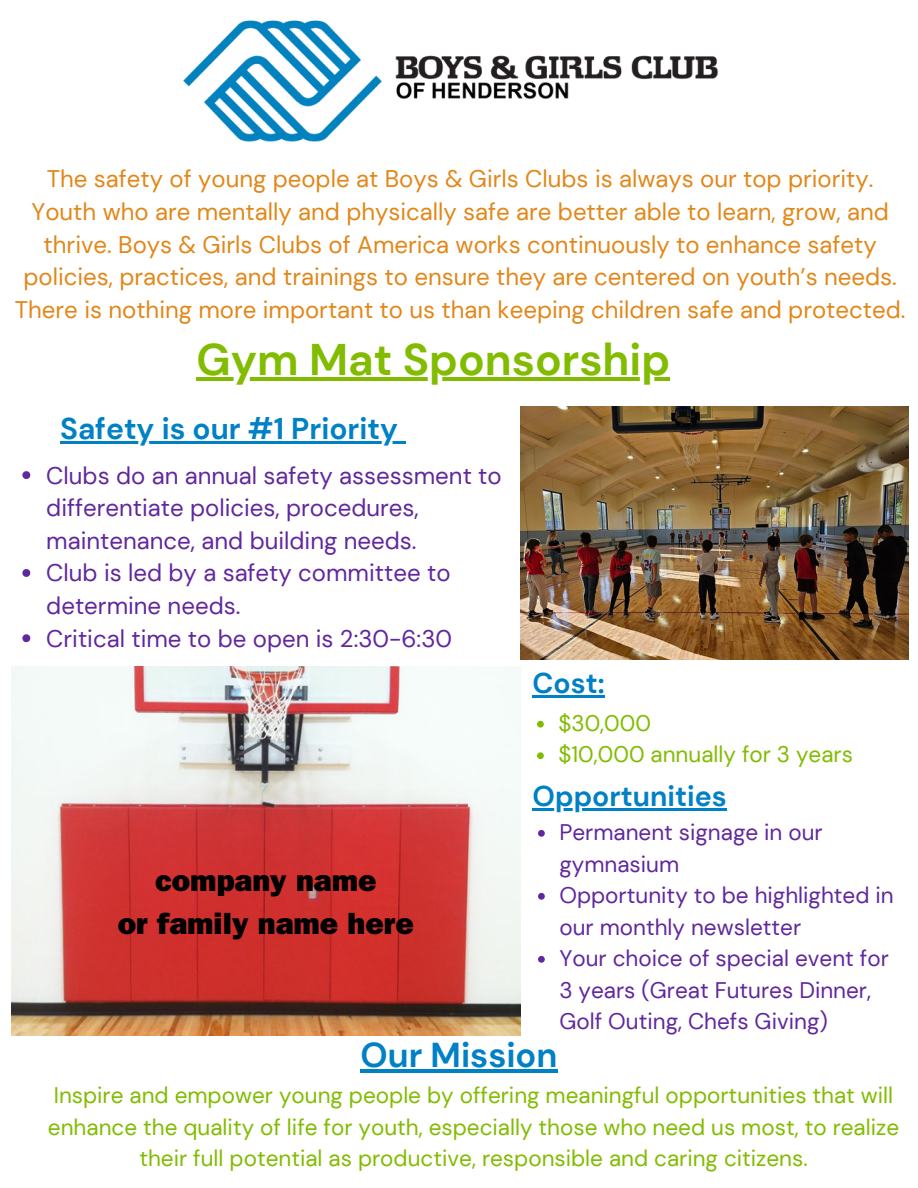
<style>
.page{position:relative;width:918px;height:1188px;background:#fff}
.page>*{position:absolute;margin:0;border:0;box-sizing:border-box;transform-origin:0 0}
.t1{font:700 44.25px "DM Sans";color:#81bc00}
.t2{font:700 34.5px "DM Sans";color:#0081c6}
.t3{font:30.75px/42.8px "ITC Franklin Gothic Std Hvy";color:#000;text-align:center}
.t4{font:700 30px "DM Sans";color:#0081c6}
.t5{font:700 28.5px "DM Sans";color:#0081c6}
.t6{font:24px/32.7px "DM Sans";color:#e28719;text-align:center}
.t7{font:24px/32.7px "DM Sans";color:#61279e}
.t8{font:22.5px/31.5px "DM Sans";color:#81bc00;text-align:center}
.t9{font:22.5px/31.5px "DM Sans";color:#61279e}
</style>
<div class="page">
<img style="left:12px;top:667px;width:508px;height:369px">
<img style="left:183px;top:20px;width:535px;height:122px">
<img style="left:520px;top:407px;width:388px;height:253px">
<hr style="left:60px;top:442px;width:338px;height:2px;background:#0081c6">
<svg style="left:398px;top:442px;width:7px;height:2px"></svg>
<svg style="left:22px;top:471px;width:8px;height:8px"></svg>
<svg style="left:22px;top:569px;width:8px;height:8px"></svg>
<svg style="left:22px;top:634px;width:8px;height:8px"></svg>
<hr style="left:360px;top:1070px;width:198px;height:3px;background:#0081c6">
<hr style="left:533px;top:695px;width:72px;height:3px;background:#0081c6">
<svg style="left:537px;top:721px;width:7px;height:7px"></svg>
<svg style="left:537px;top:752px;width:7px;height:7px"></svg>
<hr style="left:533px;top:808px;width:194px;height:2px;background:#0081c6">
<svg style="left:538px;top:830px;width:7px;height:7px"></svg>
<svg style="left:538px;top:893px;width:7px;height:7px"></svg>
<svg style="left:538px;top:956px;width:7px;height:7px"></svg>
<hr style="left:197px;top:377px;width:473px;height:4px;background:#81bc00">
<h3 class="t6" style="left:15px;top:163px;width:892px">The safety of young people at Boys &amp; Girls Clubs is always our top priority.<br>Youth who are mentally and physically safe are better able to learn, grow, and thrive. Boys &amp; Girls Clubs of America works continuously to enhance safety policies, practices, and trainings to ensure they are centered on youth’s needs.<br>There is nothing more important to us than keeping children safe and protected.</h3>
<p class="t1" style="left:197px;top:331px;width:475px">Gym Mat Sponsorship</p>
<p class="t4" style="left:60px;top:410px;width:339px">Safety is our #1 Priority</p>
<p class="t7" style="left:46px;top:459px;width:457px">Clubs do an annual safety assessment to differentiate policies, procedures, maintenance, and building needs.</p>
<p class="t7" style="left:46px;top:557px;width:406px">Club is led by a safety committee to determine needs.</p>
<p class="t7" style="left:46px;top:622px;width:407px">Critical time to be open is 2:30-6:30</p>
<p class="t3" style="left:118px;top:864px;width:298px">company name<br>or family name here</p>
<p class="t5" style="left:533px;top:665px;width:74px">Cost:</p>
<p class="t8" style="left:558px;top:708px;width:94px">$30,000</p>
<h3 class="t8" style="left:558px;top:739px;width:296px">$10,000 annually for 3 years</h3>
<p class="t5" style="left:533px;top:778px;width:196px">Opportunities</p>
<p class="t9" style="left:559px;top:817px;width:265px">Permanent signage in our gymnasium</p>
<p class="t9" style="left:559px;top:880px;width:336px">Opportunity to be highlighted in our monthly newsletter</p>
<h2 class="t9" style="left:559px;top:943px;width:331px">Your choice of special event for<br>3 years (Great Futures Dinner,<br>Golf Outing, Chefs Giving)</h2>
<h3 class="t2" style="left:360px;top:1033px;width:199px">Our Mission</h3>
<h3 class="t8" style="left:48px;top:1080px;width:853px">Inspire and empower young people by offering meaningful opportunities that will enhance the quality of life for youth, especially those who need us most, to realize their full potential as productive, responsible and caring citizens.</h3>
</div>
